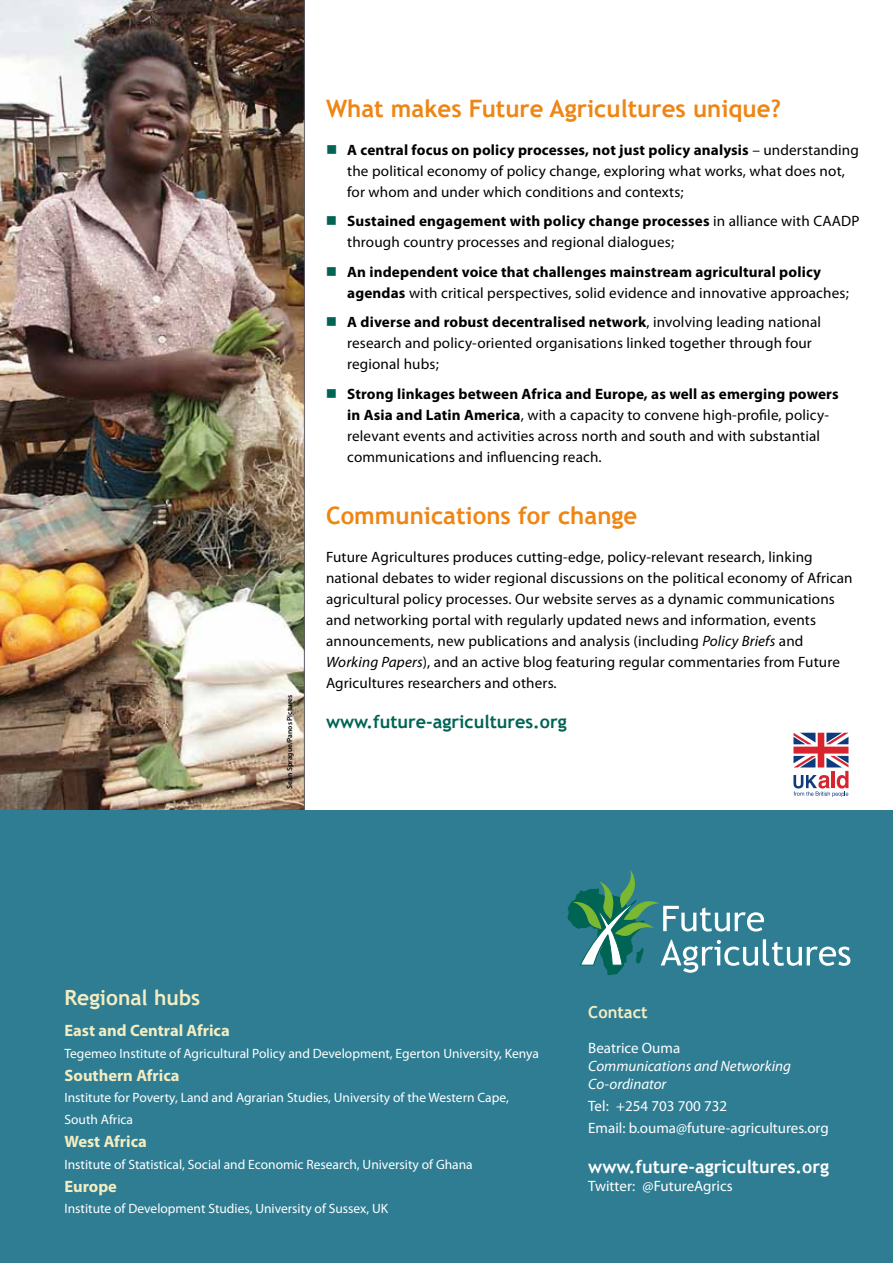
<style>
.page{position:relative;width:893px;height:1263px;background:#fff}
.page>*{position:absolute;margin:0;border:0;box-sizing:border-box;transform-origin:0 0}
.t1{font:700 24px "Trebuchet MS";color:#ee8615}
.t2{font:700 21px "Trebuchet MS";color:#f4edc1}
.t3{font:700 18px "Trebuchet MS";color:#006454}
.t4{font:700 18px "Trebuchet MS";color:#fff}
.t5{font:700 16.5px "Myriad Pro";color:#f4edc1}
.t6{font:700 16.5px "Trebuchet MS";color:#f4edc1}
.t7{font:15px/21px "Myriad Pro";letter-spacing:.01em;color:#000}
.t8{font:700 15px/21px "Myriad Pro";letter-spacing:.01em;color:#000}
.t9{font:15px/22.2px "Myriad Pro";color:#fff}
.t10{font:italic 15px/18px "Myriad Pro";color:#fff}
.t11{font:13.5px/22.5px "Myriad Pro";color:#fff}
.t12{font:600 7.5px "Myriad Pro";color:#000}
.s1{font-weight:700}
.s2{font-weight:400}
.s3{font-style:italic}
</style>
<div class="page">
<img style="left:0;top:0;width:304px;height:810px">
<hr style="left:304px;top:0;width:1px;height:810px;background:#5f5966">
<div style="left:0;top:810px;width:893px;height:453px;background:#2e7d93"></div>
<svg style="left:567px;top:870px;width:283px;height:105px"></svg>
<svg style="left:793px;top:733px;width:55px;height:64px"></svg>
<p class="t12" style="left:285px;top:789px;width:96px;rotate:-90deg">Sean Sprague/Panos Pictures</p>
<h1 class="t1" style="left:326px;top:93px;width:457px">What makes Future Agricultures unique?</h1>
<p class="t7" style="left:347px;top:139px;width:513px"><span class="s1">A central focus on policy processes, not just policy analysis</span> – understanding the political economy of policy change, exploring what works, what does not, for whom and under which conditions and contexts;</p>
<p class="t7" style="left:347px;top:210px;width:514px"><span class="s1">Sustained engagement with policy change processes</span> in alliance with CAADP through country processes and regional dialogues;</p>
<p class="t8" style="left:347px;top:261px;width:503px">An independent voice that challenges mainstream agricultural policy agendas <span class="s2">with critical perspectives, solid evidence and innovative approaches;</span></p>
<p class="t7" style="left:347px;top:311px;width:475px"><span class="s1">A diverse and robust decentralised network</span>, involving leading national research and policy-oriented organisations linked together through four regional hubs;</p>
<p class="t7" style="left:347px;top:383px;width:493px"><span class="s1">Strong linkages between Africa and Europe, as well as emerging powers in Asia and Latin America</span>, with a capacity to convene high-profile, policy&shy;relevant events and activities across north and south and with substantial communications and influencing reach.</p>
<h1 class="t1" style="left:326px;top:501px;width:313px">Communications for change</h1>
<p class="t7" style="left:326px;top:546px;width:528px">Future Agricultures produces cutting-edge, policy-relevant research, linking national debates to wider regional discussions on the political economy of African agricultural policy processes. Our website serves as a dynamic communications and networking portal with regularly updated news and information, events announcements, new publications and analysis (including <span class="s3">Policy Briefs</span> and <span class="s3">Working Papers</span>), and an active blog featuring regular commentaries from Future Agricultures researchers and others.</p>
<p class="t3" style="left:326px;top:710px;width:242px">www.future-agricultures.org</p>
<h2 class="t2" style="left:64px;top:984px;width:137px">Regional hubs</h2>
<p class="t5" style="left:64px;top:1019px;width:167px">East and Central Africa</p>
<p class="t11" style="left:64px;top:1042px;width:476px">Tegemeo Institute of Agricultural Policy and Development, Egerton University, Kenya</p>
<p class="t5" style="left:64px;top:1064px;width:117px">Southern Africa</p>
<p class="t11" style="left:64px;top:1086px;width:446px">Institute for Poverty, Land and Agrarian Studies, University of the Western Cape,<br>South Africa</p>
<p class="t5" style="left:64px;top:1130px;width:84px">West Africa</p>
<p class="t11" style="left:64px;top:1153px;width:410px">Institute of Statistical, Social and Economic Research, University of Ghana</p>
<p class="t5" style="left:64px;top:1175px;width:54px">Europe</p>
<p class="t11" style="left:64px;top:1197px;width:325px">Institute of Development Studies, University of Sussex, UK</p>
<p class="t6" style="left:588px;top:1001px;width:61px">Contact</p>
<p class="t9" style="left:588px;top:1036px;width:94px">Beatrice Ouma</p>
<p class="t10" style="left:588px;top:1056px;width:204px">Communications and Networking<br>Co-ordinator</p>
<p class="t9" style="left:588px;top:1094px;width:242px">Tel: +254 703 700 732<br>Email: b.ouma@future-agricultures.org</p>
<p class="t4" style="left:588px;top:1155px;width:242px">www.future-agricultures.org</p>
<p class="t9" style="left:588px;top:1174px;width:146px">Twitter: @FutureAgrics</p>
</div>
